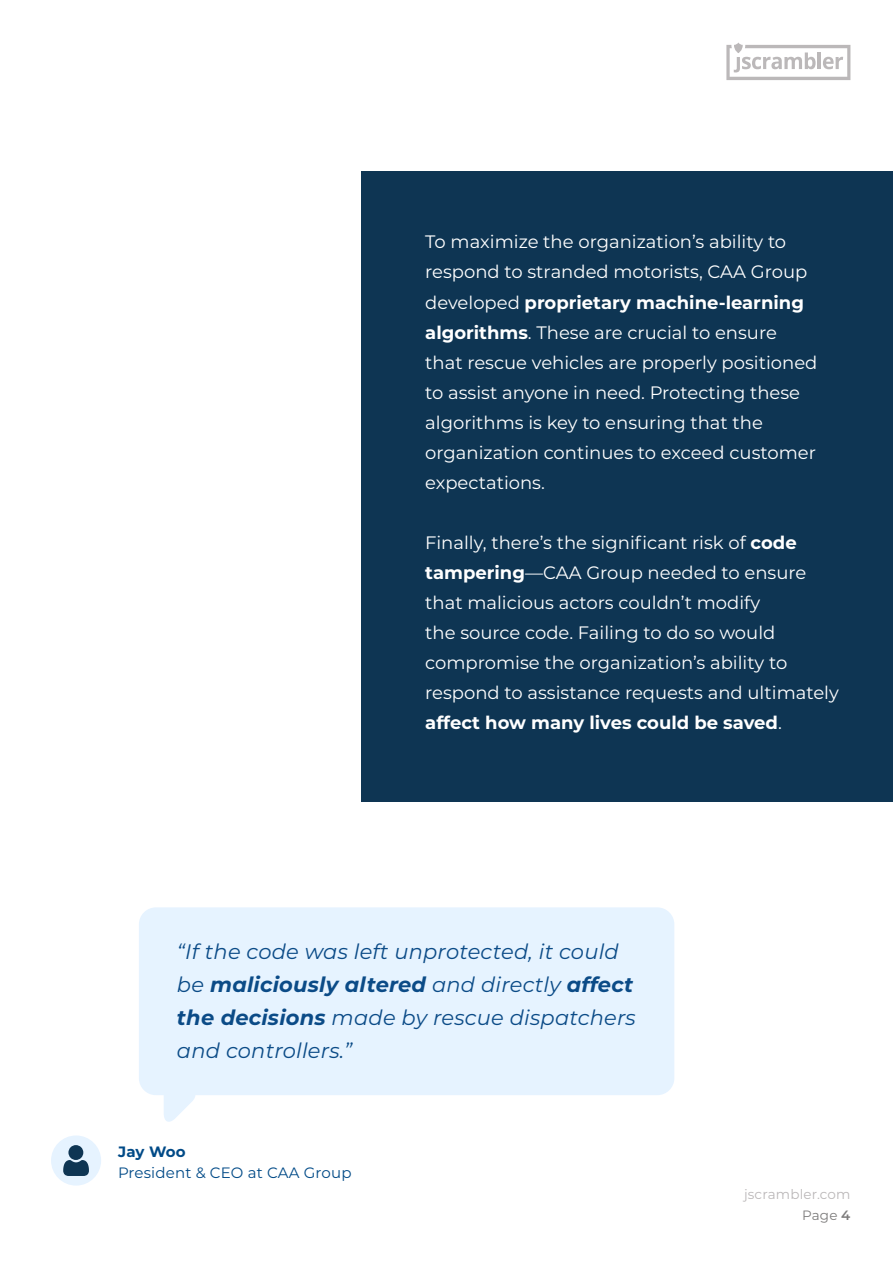
<style>
.page{position:relative;width:893px;height:1263px;background:#fff}
.page>*{position:absolute;margin:0;border:0;box-sizing:border-box;transform-origin:0 0}
.t1{font:italic 21px/33px "Montserrat";letter-spacing:.01em;color:#0b4b87}
.t2{font:18px/30px "Montserrat";color:#fff}
.t3{font:15px "Montserrat";letter-spacing:.01em;color:#004a87}
.t4{font:700 15px "Montserrat";letter-spacing:.005em;color:#004a87}
.t5{font:13.5px/21px "Montserrat";letter-spacing:.01em;color:#bbb8b9;text-align:right}
.s1{font-weight:700}
.s2{color:#7d7c7c}
.s3{font-weight:600;color:#7d7c7c}
</style>
<div class="page">
<svg style="left:726px;top:43px;width:124px;height:37px"></svg>
<div style="left:361px;top:171px;width:532px;height:630px;background:#0e3553"></div>
<div style="left:139px;top:907px;width:535px;height:188px;background:#e6f3ff;border-radius:17px"></div>
<svg style="left:164px;top:1095px;width:32px;height:27px"></svg>
<div style="left:51px;top:1135px;width:50px;height:50px;background:#e6f3ff;border-radius:50%"></div>
<svg style="left:63px;top:1145px;width:26px;height:31px"></svg>
<p class="t2" style="left:425px;top:226px;width:394px">To maximize the organization’s ability to respond to stranded motorists, CAA Group developed <span class="s1">proprietary machine-learning algorithms</span>. These are crucial to ensure that rescue vehicles are properly positioned to assist anyone in need. Protecting these algorithms is key to ensuring that the organization continues to exceed customer expectations.</p>
<p class="t2" style="left:425px;top:526px;width:415px">Finally, there’s the significant risk of <span class="s1">code tampering</span>—CAA Group needed to ensure that malicious actors couldn’t modify<br>the source code. Failing to do so would compromise the organization’s ability to respond to assistance requests and ultimately <span class="s1">affect how many lives could be saved</span>.</p>
<p class="t1" style="left:177px;top:935px;width:460px">“If the code was left unprotected, it could be <span class="s1">maliciously altered</span> and directly <span class="s1">affect the decisions</span> made by rescue dispatchers and controllers.”</p>
<p class="t4" style="left:118px;top:1141px;width:69px">Jay Woo</p>
<p class="t3" style="left:118px;top:1162px;width:235px">President &amp; CEO at CAA Group</p>
<p class="t5" style="left:744px;top:1183px;width:108px">jscrambler.com<br><span class="s2">Page</span> <span class="s3">4</span></p>
</div>
